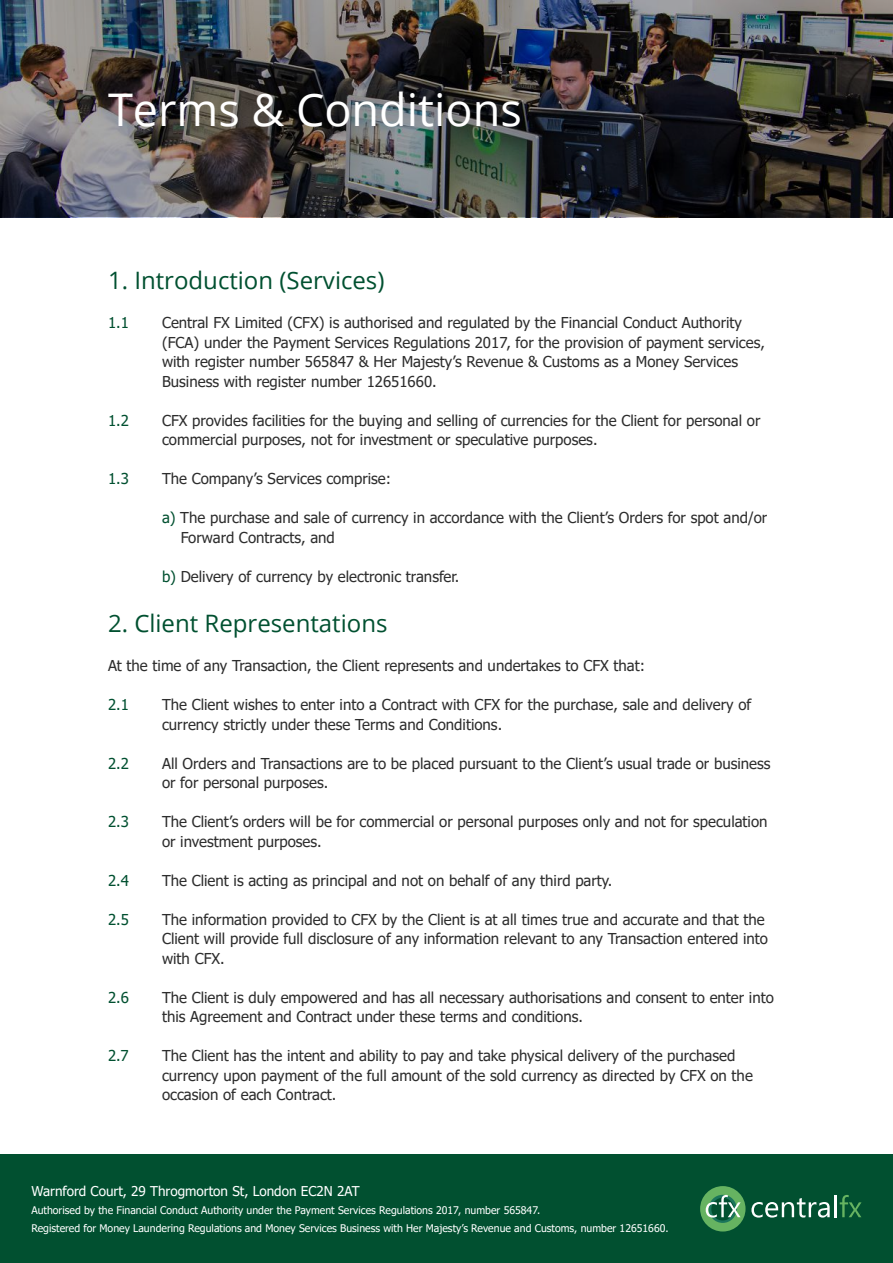
<style>
.page{position:relative;width:893px;height:1263px;background:#fff}
.page>*{position:absolute;margin:0;border:0;box-sizing:border-box;transform-origin:0 0}
.t1{font:45px "Open Sans";color:#fff}
.t2{font:24px "Open Sans";color:#015030}
.t3{font:15px/19.5px "Tahoma";color:#2d2d2d}
.t4{font:15px "Tahoma";color:#015030}
.t5{font:13.5px "Tahoma";color:#fff}
.t6{font:10.5px/17.5px "Tahoma";color:#fff}
.s1{color:#015030}
</style>
<div class="page">
<div style="left:0;top:1155px;width:893px;height:108px;background:#015030"></div>
<div style="left:700px;top:1186px;width:45px;height:45px;background:#66b361;border-radius:50%"></div>
<svg style="left:751px;top:1198px;width:79px;height:19px"></svg>
<hr style="left:834px;top:1195px;width:2px;height:22px;background:#fff">
<svg style="left:840px;top:1195px;width:21px;height:22px"></svg>
<svg style="left:709px;top:1195px;width:28px;height:28px"></svg>
<svg style="left:711px;top:1198px;width:23px;height:22px"></svg>
<svg style="left:706px;top:1195px;width:35px;height:22px"></svg>
<img style="left:0;top:0;width:893px;height:217px">
<h1 class="t1" style="left:108px;top:78px;width:415px">Terms &amp; Conditions</h1>
<h2 class="t2" style="left:108px;top:264px;width:278px">1. Introduction (Services)</h2>
<p class="t4" style="left:108px;top:313px;width:22px">1.1</p>
<p class="t3" style="left:162px;top:314px;width:604px">Central FX Limited (CFX) is authorised and regulated by the Financial Conduct Authority (FCA) under the Payment Services Regulations 2017, for the provision of payment services, with register number 565847 &amp; Her Majesty’s Revenue &amp; Customs as a Money Services Business with register number 12651660.</p>
<p class="t4" style="left:108px;top:410px;width:22px">1.2</p>
<p class="t3" style="left:162px;top:411px;width:600px">CFX provides facilities for the buying and selling of currencies for the Client for personal or commercial purposes, not for investment or speculative purposes.</p>
<p class="t4" style="left:108px;top:469px;width:22px">1.3</p>
<p class="t3" style="left:162px;top:470px;width:231px">The Company’s Services comprise:</p>
<p class="t3" style="left:181px;top:509px;width:588px;text-indent:-19px"><span class="s1">a)</span> The purchase and sale of currency in accordance with the Client’s Orders for spot and/or<br>Forward Contracts, and</p>
<p class="t3" style="left:162px;top:567px;width:299px"><span class="s1">b)</span> Delivery of currency by electronic transfer.</p>
<h2 class="t2" style="left:108px;top:607px;width:281px">2. Client Representations</h2>
<p class="t3" style="left:108px;top:657px;width:539px">At the time of any Transaction, the Client represents and undertakes to CFX that:</p>
<p class="t4" style="left:108px;top:695px;width:22px">2.1</p>
<p class="t3" style="left:162px;top:696px;width:591px">The Client wishes to enter into a Contract with CFX for the purchase, sale and delivery of currency strictly under these Terms and Conditions.</p>
<p class="t4" style="left:108px;top:753px;width:22px">2.2</p>
<p class="t3" style="left:162px;top:754px;width:610px">All Orders and Transactions are to be placed pursuant to the Client’s usual trade or business or for personal purposes.</p>
<p class="t4" style="left:108px;top:812px;width:22px">2.3</p>
<p class="t3" style="left:162px;top:813px;width:607px">The Client’s orders will be for commercial or personal purposes only and not for speculation or investment purposes.</p>
<p class="t4" style="left:108px;top:870px;width:22px">2.4</p>
<p class="t3" style="left:162px;top:871px;width:452px">The Client is acting as principal and not on behalf of any third party.</p>
<p class="t4" style="left:108px;top:909px;width:22px">2.5</p>
<p class="t3" style="left:162px;top:910px;width:607px">The information provided to CFX by the Client is at all times true and accurate and that the<br>Client will provide full disclosure of any information relevant to any Transaction entered into with CFX.</p>
<p class="t4" style="left:108px;top:987px;width:22px">2.6</p>
<p class="t3" style="left:162px;top:988px;width:613px">The Client is duly empowered and has all necessary authorisations and consent to enter into this Agreement and Contract under these terms and conditions.</p>
<p class="t4" style="left:108px;top:1046px;width:22px">2.7</p>
<p class="t3" style="left:162px;top:1047px;width:592px">The Client has the intent and ability to pay and take physical delivery of the purchased currency upon payment of the full amount of the sold currency as directed by CFX on the occasion of each Contract.</p>
<p class="t5" style="left:31px;top:1182px;width:330px">Warnford Court, 29 Throgmorton St, London EC2N 2AT</p>
<p class="t6" style="left:31px;top:1202px;width:639px">Authorised by the Financial Conduct Authority under the Payment Services Regulations 2017, number 565847.<br>Registered for Money Laundering Regulations and Money Services Business with Her Majesty’s Revenue and Customs, number 12651660.</p>
</div>
